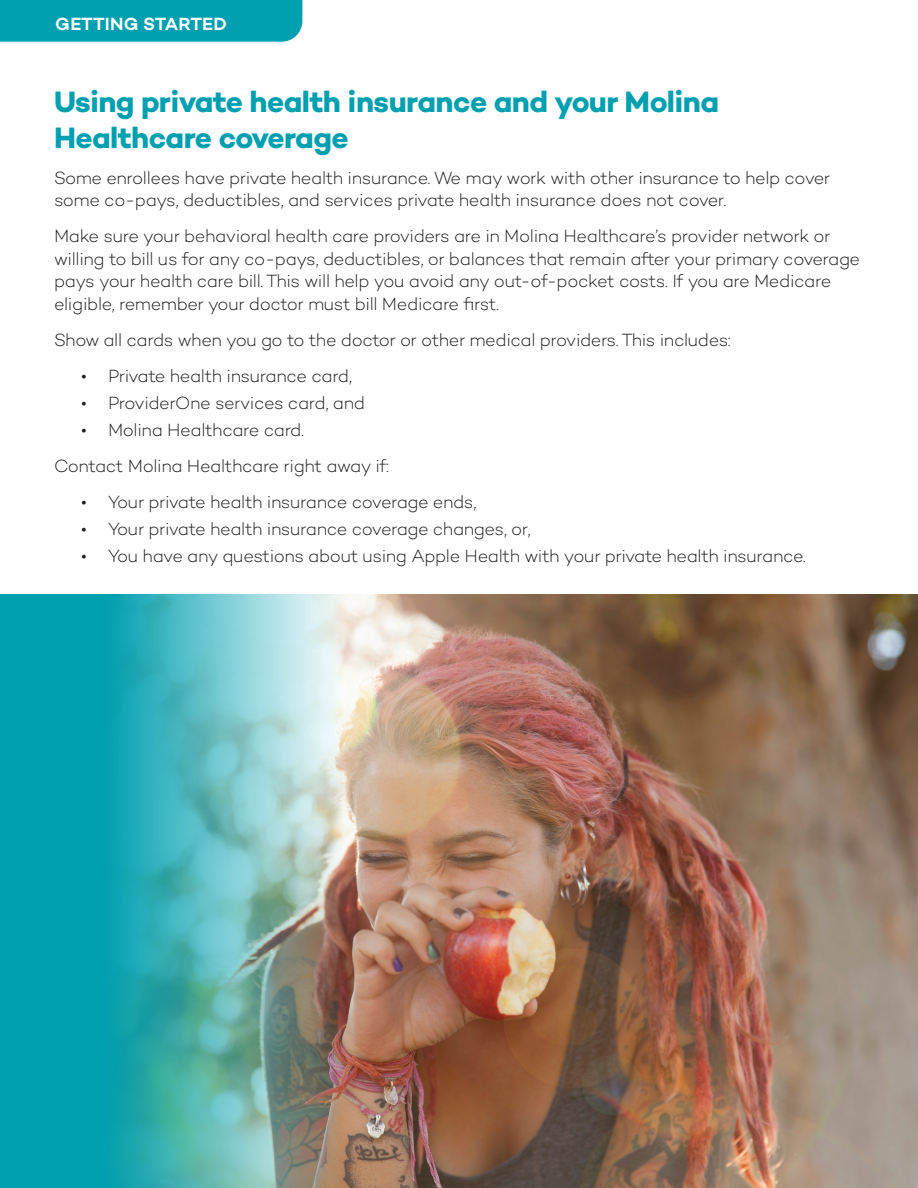
<style>
.page{position:relative;width:918px;height:1188px;background:#fff}
.page>*{position:absolute;margin:0;border:0;box-sizing:border-box;transform-origin:0 0}
.t1{font:700 30px/36px "Campton";letter-spacing:-.02em;color:#00a0b0}
.t2{font:300 18px/22.5px "Campton";letter-spacing:-.02em;color:#231f20}
.t3{font:600 18px "Campton";letter-spacing:.005em;color:#fff}
</style>
<div class="page">
<div style="left:0;top:0;width:302px;height:42px;background:#00a0b0"></div>
<img style="left:343px;top:594px;width:575px;height:594px">
<img style="left:0;top:594px;width:343px;height:594px">
<p class="t3" style="left:55px;top:12px;width:173px">GETTING STARTED</p>
<h3 class="t1" style="left:54px;top:83px;width:667px">Using private health insurance and your Molina<br>Healthcare coverage</h3>
<p class="t2" style="left:54px;top:166px;width:778px">Some enrollees have private health insurance. We may work with other insurance to help cover some co-pays, deductibles, and services private health insurance does not cover.</p>
<p class="t2" style="left:54px;top:224px;width:808px">Make sure your behavioral health care providers are in Molina Healthcare’s provider network or willing to bill us for any co-pays, deductibles, or balances that remain after your primary coverage pays your health care bill. This will help you avoid any out-of-pocket costs. If you are Medicare eligible, remember your doctor must bill Medicare first.</p>
<p class="t2" style="left:54px;top:328px;width:678px">Show all cards when you go to the doctor or other medical providers. This includes:</p>
<p class="t2" style="left:81px;top:364px;width:273px">• Private health insurance card,</p>
<p class="t2" style="left:81px;top:391px;width:286px">• ProviderOne services card, and</p>
<p class="t2" style="left:81px;top:418px;width:225px">• Molina Healthcare card.</p>
<p class="t2" style="left:54px;top:454px;width:337px">Contact Molina Healthcare right away if:</p>
<p class="t2" style="left:81px;top:490px;width:397px">• Your private health insurance coverage ends,</p>
<p class="t2" style="left:81px;top:517px;width:451px">• Your private health insurance coverage changes, or,</p>
<p class="t2" style="left:81px;top:544px;width:726px">• You have any questions about using Apple Health with your private health insurance.</p>
</div>
